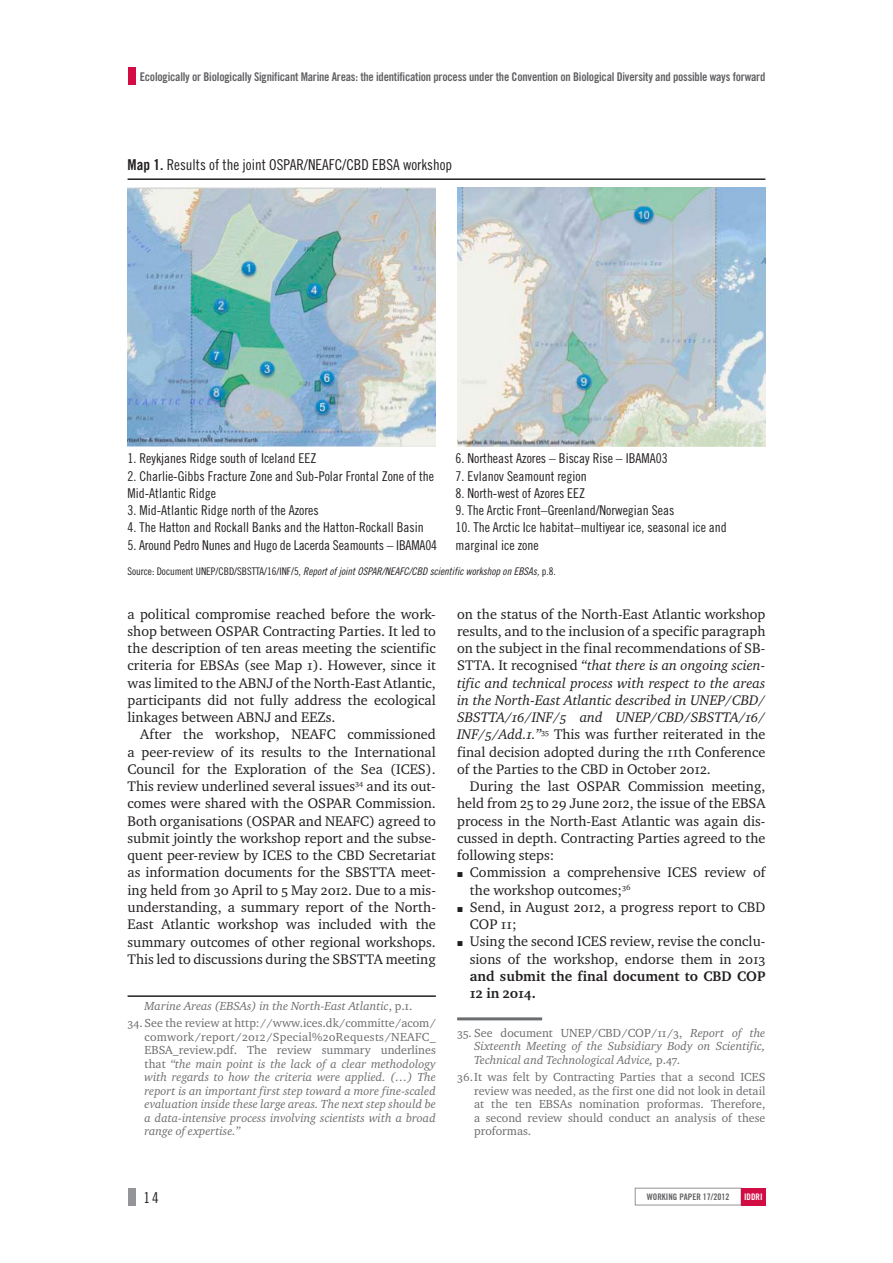
<style>
.page{position:relative;width:893px;height:1263px;background:#fff}
.page>*{position:absolute;margin:0;border:0;box-sizing:border-box;transform-origin:0 0}
.t1{font:15px "Trade Gothic Cond Eighteen";color:#231f20}
.t2{font:14.25px/17.2px "Charter ITC";color:#231f20;text-align:justify}
.t3{font:700 14.25px/17.2px "Charter ITC";letter-spacing:.005em;color:#231f20}
.t4{font:13.5px/17.2px "Trade Gothic Cond Eighteen";color:#231f20}
.t5{font:italic 12px/13.5px "Charter ITC";color:#6c6d70;text-align:justify}
.t6{font:12px/13.5px "Charter ITC";color:#6c6d70;text-align:center}
.t7{font:12px "Trade Gothic Bold Cond Twenty";letter-spacing:-.02em;color:#636366}
.t8{font:10.5px "Trade Gothic Cond Eighteen Obl";color:#231f20}
.t9{font:9px "Trade Gothic Bold Cond Twenty";color:#636366}
.t10{font:9px "Trade Gothic Bold Cond Twenty";color:#fff}
.s1{font-family:"Trade Gothic Bold Cond Twenty"}
.s2{font-family:"Trade Gothic Cond Eighteen"}
.s3{font-style:italic}
.s4{font-style:normal}
</style>
<div class="page">
<div style="left:128px;top:68px;width:8px;height:17px;background:#d20d44"></div>
<div style="left:635px;top:1188px;width:106px;height:17px;border:1px solid #939598"></div>
<div style="left:741px;top:1188px;width:24px;height:17px;background:#d20d44"></div>
<div style="left:128px;top:1188px;width:8px;height:17px;background:#939598"></div>
<hr style="left:128px;top:995px;width:308px;height:2px;background:#231f20">
<hr style="left:457px;top:1017px;width:85px;height:3px;background:#6c6d70">
<img style="left:128px;top:187px;width:308px;height:259px">
<img style="left:457px;top:187px;width:308px;height:259px">
<hr style="left:128px;top:178px;width:637px;height:2px;background:#231f20">
<p class="t7" style="left:140px;top:69px;width:627px">Ecologically or Biologically Significant Marine Areas: the identification process under the Convention on Biological Diversity and possible ways forward</p>
<p class="t1" style="left:128px;top:156px;width:326px"><span class="s1">Map 1.</span> Results of the joint OSPAR/NEAFC/CBD EBSA workshop</p>
<p class="t4" style="left:128px;top:450px;width:190px">1. Reykjanes Ridge south of Iceland EEZ</p>
<p class="t4" style="left:128px;top:467px;width:308px">2. Charlie-Gibbs Fracture Zone and Sub-Polar Frontal Zone of the<br>Mid-Atlantic Ridge</p>
<p class="t4" style="left:128px;top:502px;width:193px">3. Mid-Atlantic Ridge north of the Azores</p>
<p class="t4" style="left:128px;top:519px;width:298px">4. The Hatton and Rockall Banks and the Hatton-Rockall Basin</p>
<p class="t4" style="left:128px;top:536px;width:311px">5. Around Pedro Nunes and Hugo de Lacerda Seamounts – IBAMA04</p>
<p class="t4" style="left:455px;top:450px;width:214px">6. Northeast Azores – Biscay Rise – IBAMA03</p>
<p class="t4" style="left:455px;top:467px;width:133px">7. Evlanov Seamount region</p>
<p class="t4" style="left:455px;top:484px;width:131px">8. North-west of Azores EEZ</p>
<p class="t4" style="left:455px;top:502px;width:220px">9. The Arctic Front–Greenland/Norwegian Seas</p>
<p class="t4" style="left:455px;top:519px;width:273px">10. The Arctic Ice habitat–multiyear ice, seasonal ice and marginal ice zone</p>
<p class="t8" style="left:128px;top:565px;width:430px"><span class="s2">Source: Document UNEP/CBD/SBSTTA/16/INF/5,</span> Report of joint OSPAR/NEAFC/CBD scientific workshop on EBSAs, <span class="s2">p.8.</span></p>
<p class="t2" style="left:128px;top:605px;width:310px">a political compromise reached before the work&shy;shop between OSPAR Contracting Parties. It led to the description of ten areas meeting the scientific criteria for EBSAs (see Map 1). However, since it was limited to the ABNJ of the North-East Atlantic, participants did not fully address the ecological linkages between ABNJ and EEZs.</p>
<p class="t2" style="left:128px;top:726px;width:310px;text-indent:13px">After the workshop, NEAFC commissioned a peer-review of its results to the International Council for the Exploration of the Sea (ICES).<br>This review underlined several issues<sup>34</sup> and its out&shy;comes were shared with the OSPAR Commission.<br>Both organisations (OSPAR and NEAFC) agreed to submit jointly the workshop report and the subse&shy;quent peer-review by ICES to the CBD Secretariat as information documents for the SBSTTA meet&shy;ing held from 30 April to 5 May 2012. Due to a mis&shy;understanding, a summary report of the North-East Atlantic workshop was included with the summary outcomes of other regional workshops.<br>This led to discussions during the SBSTTA meeting</p>
<p class="t6" style="left:128px;top:997px;width:310px;line-height:17.7px"><span class="s3">Marine Areas (EBSAs) in the North-East Atlantic</span>, p.1.<br>34.See the review at http://www.ices.dk/committe/acom/</p>
<p class="t5" style="left:145px;top:1030px;width:293px"><span class="s4">comwork/report/2012/Special%20Requests/NEAFC_ EBSA_review.pdf. The review summary underlines that</span> “the main point is the lack of a clear methodology with regards to how the criteria were applied. (…) The report is an important first step toward a more fine-scaled evaluation inside these large areas. The next step should be a data-intensive process involving scientists with a broad range of expertise.”</p>
<p class="t2" style="left:457px;top:605px;width:310px">on the status of the North-East Atlantic workshop results, and to the inclusion of a specific paragraph on the subject in the final recommendations of SB-STTA. It recognised <span class="s3">“that there is an ongoing scien&shy;tific and technical process with respect to the areas in the North-East Atlantic described in UNEP/CBD/ SBSTTA/16/INF/5 and UNEP/CBD/SBSTTA/16/ INF/5/Add.1.”</span><sup>35</sup> This was further reiterated in the final decision adopted during the 11th Conference of the Parties to the CBD in October 2012.</p>
<p class="t2" style="left:457px;top:778px;width:310px;text-indent:13px">During the last OSPAR Commission meeting, held from 25 to 29 June 2012, the issue of the EBSA process in the North-East Atlantic was again dis&shy;cussed in depth. Contracting Parties agreed to the following steps:</p>
<p class="t2" style="left:470px;top:864px;width:297px;text-align:left">Commission a comprehensive ICES review of the workshop outcomes;<sup>36<br></sup>Send, in August 2012, a progress report to CBD COP 11;<br>Using the second ICES review, revise the conclu&shy;sions of the workshop, endorse them in 2013</p>
<p class="t3" style="left:470px;top:968px;width:297px">and submit the final document to CBD COP<br>12 in 2014.</p>
<p class="t5" style="left:474px;top:1026px;width:293px;text-indent:-17px"><span class="s4">35. See document UNEP/CBD/COP/11/3,</span> Report of the Sixteenth Meeting of the Subsidiary Body on Scientific, Technical and Technological Advice, <span class="s4">p.47.</span></p>
<p class="t6" style="left:474px;top:1070px;width:293px;text-align:justify;text-indent:-17px">36.It was felt by Contracting Parties that a second ICES review was needed, as the first one did not look in detail at the ten EBSAs nomination proformas. Therefore, a second review should conduct an analysis of these proformas.</p>
<p class="t1" style="left:143px;top:1188px;width:17px">14</p>
<p class="t9" style="left:647px;top:1191px;width:84px">working paper 17/2012</p>
<p class="t10" style="left:744px;top:1191px;width:20px">Iddri</p>
</div>
